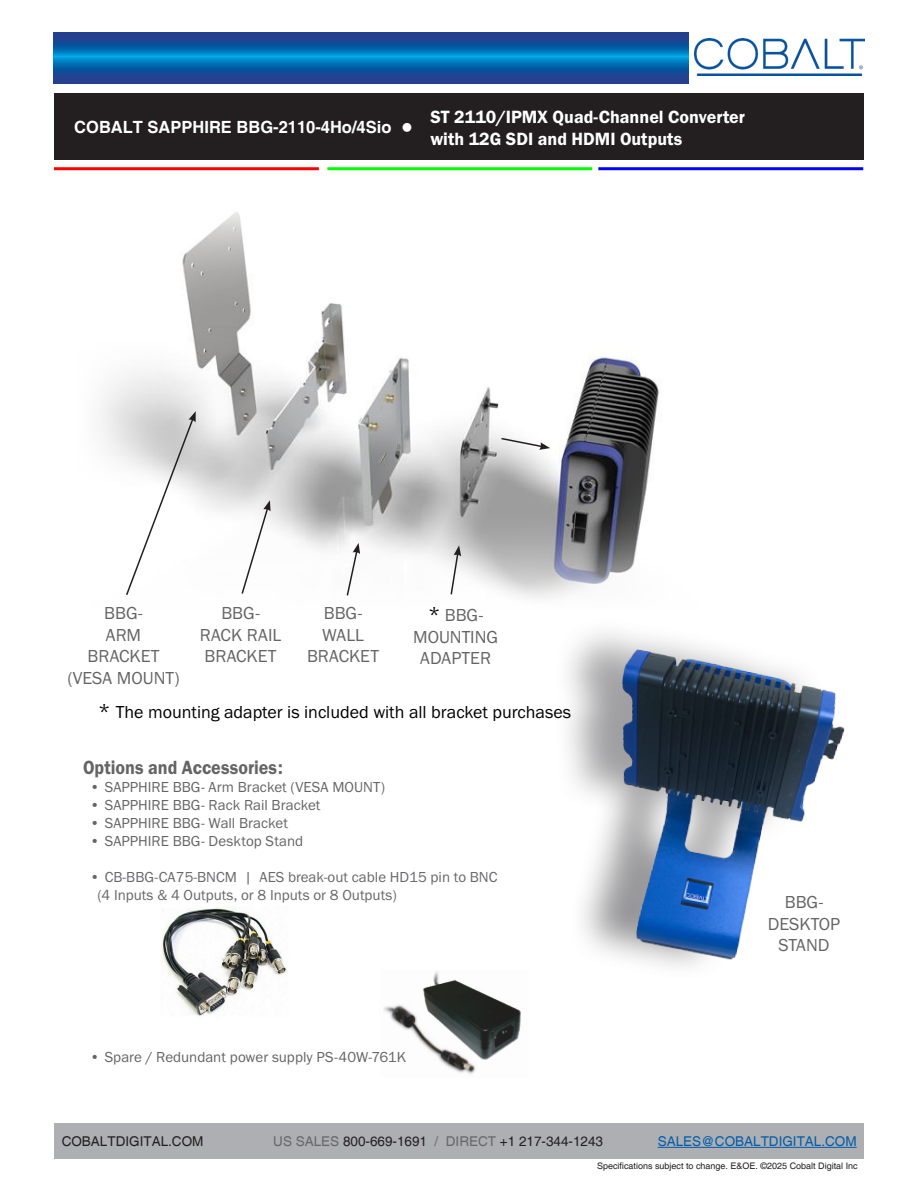
<style>
.page{position:relative;width:918px;height:1188px;background:#fff}
.page>*{position:absolute;margin:0;border:0;box-sizing:border-box;transform-origin:0 0}
.Table_Text_Heading{font:19.8px "Franklin Gothic URW Dem";color:#646464;scale:.91 1}
.t1{font:18.3px/21.6px "Franklin Gothic URW Dem";color:#fff}
.t2{font:18px "Franklin Gothic URW Boo";color:#646464}
.t3{font:18px "Franklin Gothic URW Boo";color:#000}
.t4{font:700 16.8px "Helvetica";color:#fff}
.t5{font:15px "Franklin Gothic URW Boo";color:#646464}
.Table_Text{font:15px "Franklin Gothic URW Boo";color:#67676a}
.t6{font:13.5px "Helvetica";color:#231f20}
.t7{font:13.5px "Helvetica";color:#015dab}
.t8{font:9px "Helvetica";color:#231f20}
.s1{font-size:21px;color:#000}
.s2{font-size:21px}
.s3{color:#67676a}
</style>
<div class="page">
<svg style="left:53px;top:32px;width:635px;height:52px;background:#0f5da5"></svg>
<div style="left:54px;top:94px;width:809px;height:66px;background:#231f20"></div>
<hr style="left:54px;top:167px;width:265px;height:3px;background:#f00">
<hr style="left:327px;top:167px;width:265px;height:3px;background:#0f0">
<hr style="left:598px;top:167px;width:265px;height:3px;background:#00f">
<img style="left:694px;top:38px;width:171px;height:37px">
<div style="left:54px;top:1123px;width:810px;height:36px;background:#aeafb3"></div>
<hr style="left:658px;top:1147px;width:199px;height:1px;background:#015dab">
<img style="left:383px;top:971px;width:138px;height:103px">
<img style="left:568px;top:632px;width:277px;height:335px">
<img style="left:101px;top:212px;width:558px;height:386px">
<svg style="left:125px;top:411px;width:71px;height:186px"></svg>
<svg style="left:240px;top:500px;width:31px;height:95px"></svg>
<svg style="left:346px;top:543px;width:14px;height:54px"></svg>
<svg style="left:450px;top:545px;width:11px;height:51px"></svg>
<svg style="left:500px;top:437px;width:50px;height:13px"></svg>
<img style="left:161px;top:908px;width:127px;height:108px">
<p class="t4" style="left:74px;top:117px;width:340px">COBALT SAPPHIRE BBG-2110-4Ho/4Sio ●</p>
<p class="t1" style="left:430px;top:106px;width:316px">ST 2110/IPMX Quad-Channel Converter with 12G SDI and HDMI Outputs</p>
<p class="t2" style="left:104px;top:602px;width:40px">BBG-</p>
<p class="t2" style="left:106px;top:624px;width:37px">ARM</p>
<p class="t2" style="left:88px;top:645px;width:74px">BRACKET</p>
<p class="t2" style="left:67px;top:667px;width:114px">(VESA MOUNT)</p>
<p class="t2" style="left:221px;top:602px;width:40px">BBG-</p>
<p class="t2" style="left:200px;top:624px;width:83px">RACK RAIL</p>
<p class="t2" style="left:205px;top:645px;width:74px">BRACKET</p>
<p class="t2" style="left:324px;top:602px;width:40px">BBG-</p>
<p class="t2" style="left:322px;top:624px;width:43px">WALL</p>
<p class="t2" style="left:307px;top:645px;width:74px">BRACKET</p>
<p class="t2" style="left:428px;top:604px;width:57px"><span class="s1">*</span> BBG-</p>
<p class="t2" style="left:413px;top:626px;width:87px">MOUNTING</p>
<p class="t2" style="left:420px;top:647px;width:72px">ADAPTER</p>
<p class="t3" style="left:98px;top:701px;width:474px"><span class="s2">*</span> The mounting adapter is included with all bracket purchases</p>
<p class="Table_Text_Heading" style="left:83px;top:756px;width:221px">Options and Accessories:</p>
<p class="t5" style="left:90px;top:778px;width:297px">• SAPPHIRE BBG- Arm Bracket (VESA MOUNT)</p>
<p class="t5" style="left:90px;top:796px;width:232px">• SAPPHIRE BBG- Rack Rail Bracket</p>
<p class="t5" style="left:90px;top:814px;width:200px">• SAPPHIRE BBG- Wall Bracket</p>
<p class="t5" style="left:90px;top:832px;width:215px">• SAPPHIRE BBG- Desktop Stand</p>
<p class="Table_Text" style="left:90px;top:868px;width:409px">• CB-BBG-CA75-BNCM | AES break-out cable HD15 pin to BNC</p>
<p class="Table_Text" style="left:97px;top:886px;width:301px">(4 Inputs &amp; 4 Outputs, or 8 Inputs or 8 Outputs)</p>
<p class="t5" style="left:90px;top:1048px;width:318px">• Spare / Redundant power supply PS-40W-761K</p>
<p class="t2" style="left:785px;top:891px;width:40px">BBG-</p>
<p class="t2" style="left:768px;top:913px;width:74px">DESKTOP</p>
<p class="t2" style="left:779px;top:934px;width:52px">STAND</p>
<p class="t6" style="left:62px;top:1133px;width:143px">COBALTDIGITAL.COM</p>
<p class="t6" style="left:273px;top:1133px;width:331px"><span class="s3">US SALES</span> 800-669-1691 <span class="s3">/ DIRECT</span> +1 217-344-1243</p>
<p class="t7" style="left:658px;top:1133px;width:201px">SALES@COBALTDIGITAL.COM</p>
<p class="t8" style="left:597px;top:1160px;width:262px">Specifications subject to change. E&amp;OE. ©2025 Cobalt Digital Inc</p>
</div>
